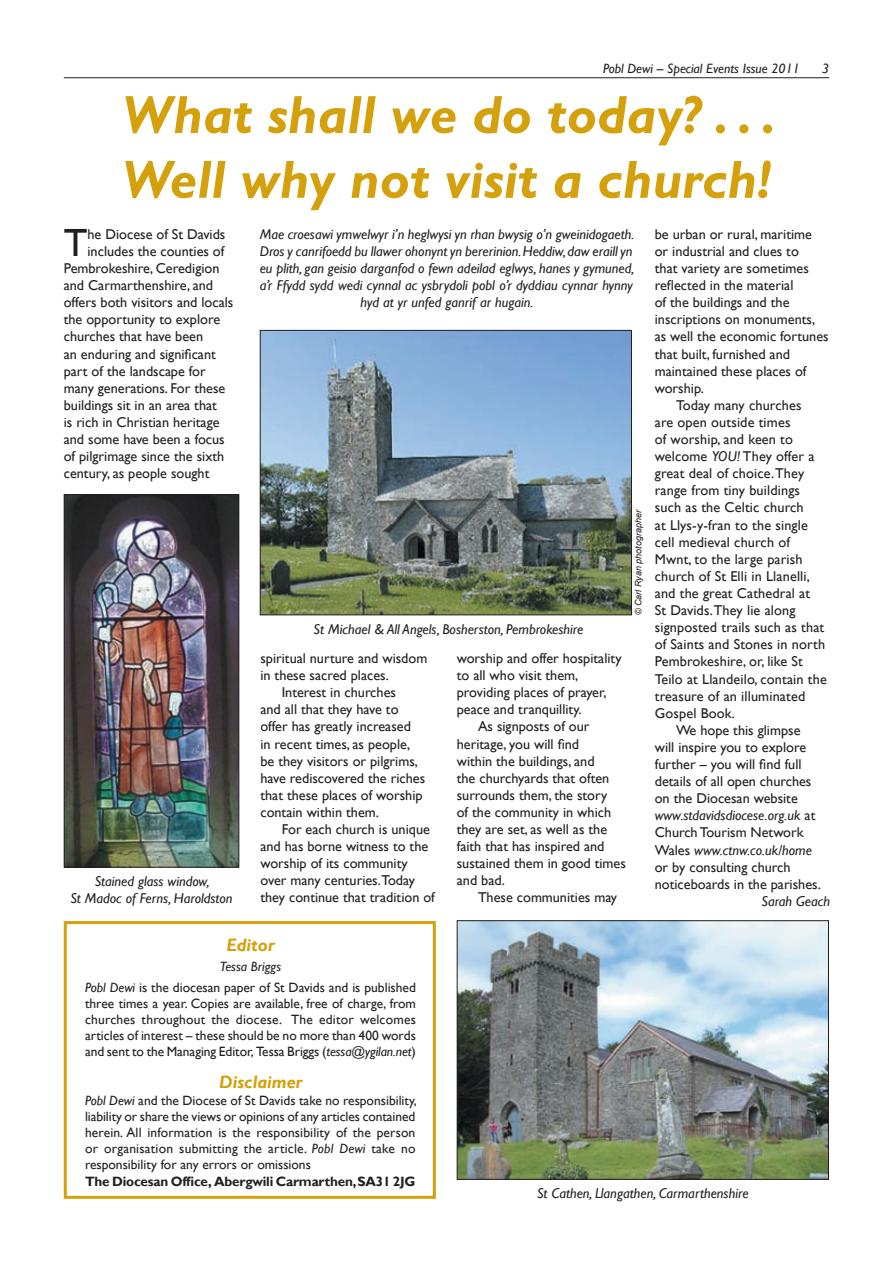
<style>
.page{position:relative;width:893px;height:1263px;background:#fff}
.page>*{position:absolute;margin:0;border:0;box-sizing:border-box;transform-origin:0 0}
.t1{font:italic 700 54px/64.8px "Gill Sans";color:#d4a00c}
.t2{font:39.3px "Gill Sans";color:#231f20}
.t3{font:italic 700 18px "Gill Sans";color:#d4a00c}
.t4{font:14.25px "Gill Sans";color:#231f20}
.t5{font:italic 14.25px/17.1px "Gill Sans";color:#231f20;text-align:center}
.t6{font:13.5px/16.2px "Gill Sans";color:#231f20;text-align:justify}
.t7{font:700 13.5px "Gill Sans";letter-spacing:-.015em;color:#231f20}
.t8{font:italic 13.5px "Gill Sans";color:#231f20}
.t9{font:italic 9px "Arial";color:#231f20}
.s1{font-style:normal}
.s2{font-style:italic}
</style>
<div class="page">
<hr style="left:64px;top:77px;width:765px;height:1px;background:#231f20">
<div style="left:64px;top:921px;width:372px;height:278px;border:3px solid #d4a00c"></div>
<img style="left:262px;top:332px;width:368px;height:281px">
<div style="left:260px;top:330px;width:372px;height:285px;border:1px solid #231f20"></div>
<img style="left:66px;top:496px;width:171px;height:369px">
<div style="left:64px;top:494px;width:175px;height:373px;border:1px solid #231f20"></div>
<img style="left:459px;top:922px;width:368px;height:256px">
<div style="left:457px;top:920px;width:372px;height:260px;border:1px solid #231f20"></div>
<p class="t8" style="left:603px;top:61px;width:198px">Pobl Dewi <span class="s1">–</span> Special Events Issue 2011</p>
<p class="t8" style="left:822px;top:61px;width:9px">3</p>
<h1 class="t1" style="left:122px;top:84px;width:656px">What shall we do today? . . .<br>Well why not visit a church!</h1>
<h2 class="t2" style="left:64px;top:220px;width:25px">T</h2>
<p class="t4" style="left:88px;top:226px;width:139px">he Diocese of St Davids</p>
<p class="t4" style="left:88px;top:243px;width:138px">includes the counties of</p>
<p class="t4" style="left:64px;top:260px;width:157px">Pembrokeshire, Ceredigion</p>
<p class="t4" style="left:64px;top:277px;width:151px">and Carmarthenshire, and</p>
<p class="t4" style="left:64px;top:294px;width:171px">offers both visitors and locals</p>
<p class="t4" style="left:64px;top:311px;width:158px">the opportunity to explore</p>
<p class="t4" style="left:64px;top:328px;width:141px">churches that have been</p>
<p class="t4" style="left:64px;top:345px;width:154px">an enduring and significant</p>
<p class="t4" style="left:64px;top:363px;width:143px">part of the landscape for</p>
<p class="t4" style="left:64px;top:380px;width:163px">many generations. For these</p>
<p class="t4" style="left:64px;top:397px;width:155px">buildings sit in an area that</p>
<p class="t4" style="left:64px;top:414px;width:157px">is rich in Christian heritage</p>
<p class="t4" style="left:64px;top:431px;width:163px">and some have been a focus</p>
<p class="t4" style="left:64px;top:448px;width:162px">of pilgrimage since the sixth</p>
<p class="t4" style="left:64px;top:465px;width:147px">century, as people sought</p>
<p class="t5" style="left:70px;top:873px;width:164px">Stained glass window,<br>St Madoc of Ferns, Haroldston</p>
<p class="t5" style="left:260px;top:226px;width:376px">Mae croesawi ymwelwyr i’n heglwysi yn rhan bwysig o’n gweinidogaeth.<br>Dros y canrifoedd bu llawer ohonynt yn bererinion. Heddiw, daw eraill yn eu plith, gan geisio darganfod o fewn adeilad eglwys, hanes y gymuned, a’r Ffydd sydd wedi cynnal ac ysbrydoli pobl o’r dyddiau cynnar hynny hyd at yr unfed ganrif ar hugain.</p>
<p class="t5" style="left:314px;top:620px;width:271px">St Michael &amp; All Angels, Bosherston, Pembrokeshire</p>
<p class="t4" style="left:260px;top:650px;width:168px">spiritual nurture and wisdom</p>
<p class="t4" style="left:260px;top:667px;width:130px">in these sacred places.</p>
<p class="t4" style="left:282px;top:684px;width:116px">Interest in churches</p>
<p class="t4" style="left:260px;top:701px;width:140px">and all that they have to</p>
<p class="t4" style="left:260px;top:718px;width:152px">offer has greatly increased</p>
<p class="t4" style="left:260px;top:735px;width:151px">in recent times, as people,</p>
<p class="t4" style="left:260px;top:752px;width:159px">be they visitors or pilgrims,</p>
<p class="t4" style="left:260px;top:770px;width:166px">have rediscovered the riches</p>
<p class="t4" style="left:260px;top:787px;width:164px">that these places of worship</p>
<p class="t4" style="left:260px;top:804px;width:120px">contain within them.</p>
<p class="t4" style="left:282px;top:821px;width:150px">For each church is unique</p>
<p class="t4" style="left:260px;top:838px;width:169px">and has borne witness to the</p>
<p class="t4" style="left:260px;top:855px;width:149px">worship of its community</p>
<p class="t4" style="left:260px;top:872px;width:156px">over many centuries.Today</p>
<p class="t4" style="left:260px;top:889px;width:176px">they continue that tradition of</p>
<p class="t4" style="left:457px;top:650px;width:166px">worship and offer hospitality</p>
<p class="t4" style="left:457px;top:667px;width:123px">to all who visit them,</p>
<p class="t4" style="left:457px;top:684px;width:151px">providing places of prayer,</p>
<p class="t4" style="left:457px;top:701px;width:126px">peace and tranquillity.</p>
<p class="t4" style="left:478px;top:718px;width:113px">As signposts of our</p>
<p class="t4" style="left:457px;top:735px;width:124px">heritage, you will find</p>
<p class="t4" style="left:457px;top:752px;width:139px">within the buildings, and</p>
<p class="t4" style="left:457px;top:770px;width:154px">the churchyards that often</p>
<p class="t4" style="left:457px;top:787px;width:152px">surrounds them, the story</p>
<p class="t4" style="left:457px;top:804px;width:156px">of the community in which</p>
<p class="t4" style="left:457px;top:821px;width:152px">they are set, as well as the</p>
<p class="t4" style="left:457px;top:838px;width:149px">faith that has inspired and</p>
<p class="t4" style="left:457px;top:855px;width:171px">sustained them in good times</p>
<p class="t4" style="left:457px;top:872px;width:50px">and bad.</p>
<p class="t4" style="left:478px;top:889px;width:141px">These communities may</p>
<p class="t9" style="left:633px;top:615px;width:107px;rotate:-90deg">© Carl Ryan photographer</p>
<p class="t4" style="left:655px;top:226px;width:159px">be urban or rural, maritime</p>
<p class="t4" style="left:655px;top:243px;width:146px">or industrial and clues to</p>
<p class="t4" style="left:655px;top:260px;width:156px">that variety are sometimes</p>
<p class="t4" style="left:655px;top:277px;width:140px">reflected in the material</p>
<p class="t4" style="left:655px;top:294px;width:136px">of the buildings and the</p>
<p class="t4" style="left:655px;top:311px;width:162px">inscriptions on monuments,</p>
<p class="t4" style="left:655px;top:328px;width:175px">as well the economic fortunes</p>
<p class="t4" style="left:655px;top:345px;width:137px">that built, furnished and</p>
<p class="t4" style="left:655px;top:363px;width:153px">maintained these places of</p>
<p class="t4" style="left:655px;top:380px;width:51px">worship.</p>
<p class="t4" style="left:676px;top:397px;width:127px">Today many churches</p>
<p class="t4" style="left:655px;top:414px;width:137px">are open outside times</p>
<p class="t4" style="left:655px;top:431px;width:140px">of worship, and keen to</p>
<p class="t4" style="left:655px;top:448px;width:161px">welcome <span class="s2">YOU!</span> They offer a</p>
<p class="t4" style="left:655px;top:465px;width:151px">great deal of choice. They</p>
<p class="t4" style="left:655px;top:482px;width:147px">range from tiny buildings</p>
<p class="t4" style="left:655px;top:499px;width:150px">such as the Celtic church</p>
<p class="t4" style="left:655px;top:516px;width:155px">at Llys-y-fran to the single</p>
<p class="t4" style="left:655px;top:534px;width:137px">cell medieval church of</p>
<p class="t4" style="left:655px;top:551px;width:149px">Mwnt, to the large parish</p>
<p class="t4" style="left:655px;top:568px;width:157px">church of St Elli in Llanelli,</p>
<p class="t4" style="left:655px;top:585px;width:157px">and the great Cathedral at</p>
<p class="t4" style="left:655px;top:602px;width:142px">St Davids. They lie along</p>
<p class="t4" style="left:655px;top:619px;width:171px">signposted trails such as that</p>
<p class="t4" style="left:655px;top:636px;width:172px">of Saints and Stones in north</p>
<p class="t4" style="left:655px;top:653px;width:150px">Pembrokeshire, or, like St</p>
<p class="t4" style="left:655px;top:670px;width:174px">Teilo at Llandeilo, contain the</p>
<p class="t4" style="left:655px;top:687px;width:152px">treasure of an illuminated</p>
<p class="t4" style="left:655px;top:705px;width:82px">Gospel Book.</p>
<p class="t4" style="left:676px;top:722px;width:126px">We hope this glimpse</p>
<p class="t4" style="left:655px;top:739px;width:153px">will inspire you to explore</p>
<p class="t4" style="left:655px;top:756px;width:148px">further – you will find full</p>
<p class="t4" style="left:655px;top:773px;width:158px">details of all open churches</p>
<p class="t4" style="left:655px;top:790px;width:145px">on the Diocesan website</p>
<p class="t5" style="left:655px;top:807px;width:162px">www.stdavidsdiocese.org.uk <span class="s1">at</span></p>
<p class="t4" style="left:655px;top:824px;width:150px">Church Tourism Network</p>
<p class="t5" style="left:655px;top:841px;width:159px"><span class="s1">Wales</span> www.ctnw.co.uk/home</p>
<p class="t4" style="left:655px;top:858px;width:137px">or by consulting church</p>
<p class="t4" style="left:655px;top:876px;width:168px">noticeboards in the parishes.</p>
<p class="t5" style="left:761px;top:893px;width:70px">Sarah Geach</p>
<p class="t3" style="left:226px;top:934px;width:50px">Editor</p>
<p class="t6" style="left:85px;top:956px;width:332px;line-height:20.4px;text-align:center"><span class="s2">Tessa Briggs<br>Pobl Dewi</span> is the diocesan paper of St Davids and is published</p>
<p class="t6" style="left:85px;top:995px;width:332px">three times a year. Copies are available, free of charge, from churches throughout the diocese. The editor welcomes articles of interest – these should be no more than 400 words and sent to the Managing Editor, Tessa Briggs (<span class="s2">tessa@ygilan.net</span>)</p>
<p class="t3" style="left:219px;top:1072px;width:85px">Disclaimer</p>
<p class="t6" style="left:85px;top:1092px;width:333px"><span class="s2">Pobl Dewi</span> and the Diocese of St Davids take no responsibility, liability or share the views or opinions of any articles contained herein. All information is the responsibility of the person or organisation submitting the article. <span class="s2">Pobl Dewi</span> take no responsibility for any errors or omissions</p>
<p class="t7" style="left:85px;top:1173px;width:332px">The Diocesan Office, Abergwili Carmarthen, SA31 2JG</p>
<p class="t5" style="left:537px;top:1185px;width:213px">St Cathen, Llangathen, Carmarthenshire</p>
</div>
